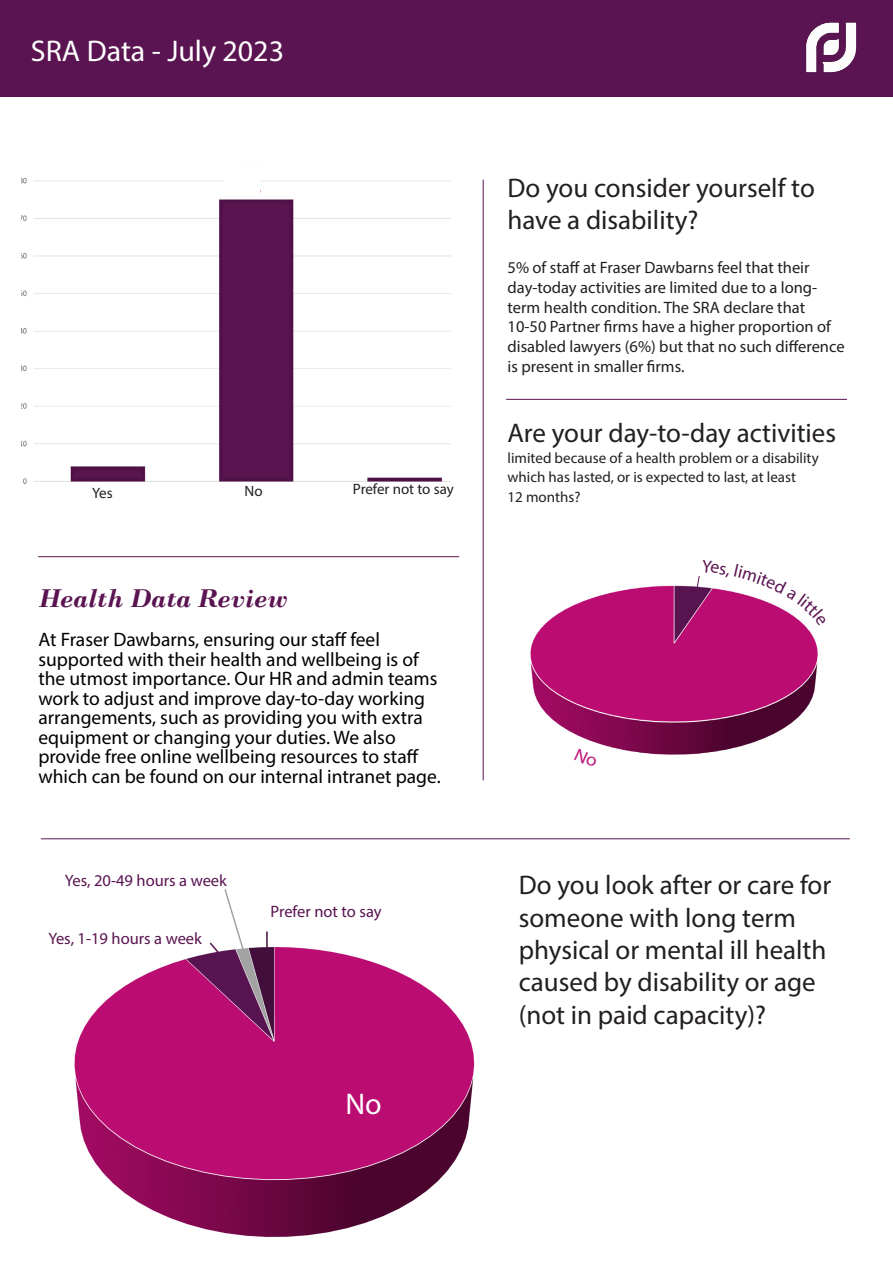
<style>
.page{position:relative;width:893px;height:1263px;background:#fff}
.page>*{position:absolute;margin:0;border:0;box-sizing:border-box;transform-origin:0 0}
.t1{font:30px "Myriad Pro";color:#fff}
.t2{font:27px/32.4px "Myriad Pro";color:#231f20}
.t3{font:italic 700 27px "Bodoni";color:#5a1451}
.t4{font:19.5px/19.5px "Myriad Pro";color:#000}
.t5{font:16.5px/19.8px "Myriad Pro";color:#231f20}
.t6{font:16.5px "Myriad Pro";color:#5a1451}
.t7{font:15px/19.5px "Myriad Pro";color:#231f20}
</style>
<div class="page">
<img style="left:530px;top:585px;width:288px;height:170px">
<img style="left:21px;top:178px;width:429px;height:306px">
<div style="left:224px;top:179px;width:35px;height:15px;background:#fff"></div>
<hr style="left:41px;top:838px;width:809px;height:1px;background:#5a1451">
<hr style="left:506px;top:399px;width:341px;height:1px;background:#5a1451">
<hr style="left:38px;top:556px;width:421px;height:1px;background:#5a1451">
<hr style="left:483px;top:180px;width:1px;height:600px;background:#5a1451">
<img style="left:74px;top:947px;width:401px;height:291px">
<svg style="left:266px;top:931px;width:2px;height:17px"></svg>
<svg style="left:208px;top:889px;width:37px;height:66px"></svg>
<div style="left:0;top:0;width:893px;height:97px;background:#5a1451"></div>
<img style="left:806px;top:22px;width:51px;height:51px">
<svg style="left:574px;top:749px;width:23px;height:6px"></svg>
<svg style="left:696px;top:575px;width:122px;height:51px"></svg>
<p class="t1" style="left:31px;top:32px;width:255px">SRA Data - July 2023</p>
<p class="t7" style="left:92px;top:483px;width:22px">Yes</p>
<p class="t7" style="left:244px;top:481px;width:20px">No</p>
<p class="t7" style="left:353px;top:479px;width:102px">Prefer not to say</p>
<p class="t3" style="left:38px;top:582px;width:251px">Health Data Review</p>
<p class="t4" style="left:38px;top:629px;width:404px">At Fraser Dawbarns, ensuring our staff feel supported with their health and wellbeing is of the utmost importance. Our HR and admin teams work to adjust and improve day-to-day working arrangements, such as providing you with extra equipment or changing your duties. We also provide free online wellbeing resources to staff which can be found on our internal intranet page.</p>
<p class="t6" style="left:65px;top:870px;width:164px">Yes, 20-49 hours a week</p>
<p class="t6" style="left:48px;top:928px;width:155px">Yes, 1-19 hours a week</p>
<p class="t6" style="left:271px;top:901px;width:112px">Prefer not to say</p>
<p class="t1" style="left:345px;top:1085px;width:38px">No</p>
<p class="t2" style="left:507px;top:171px;width:309px">Do you consider yourself to</p>
<p class="t2" style="left:507px;top:203px;width:192px">have a disability?</p>
<p class="t5" style="left:507px;top:257px;width:339px">5% of staff at Fraser Dawbarns feel that their day-today activities are limited due to a long&shy;term health condition. The SRA declare that 10-50 Partner firms have a higher proportion of disabled lawyers (6%) but that no such difference is present in smaller firms.</p>
<p class="t2" style="left:507px;top:416px;width:330px">Are your day-to-day activities</p>
<p class="t7" style="left:507px;top:447px;width:313px">limited because of a health problem or a disability which has lasted, or is expected to last, at least<br>12 months?</p>
<p class="t2" style="left:519px;top:868px;width:314px">Do you look after or care for someone with long term physical or mental ill health caused by disability or age (not in paid capacity)?</p>
</div>
